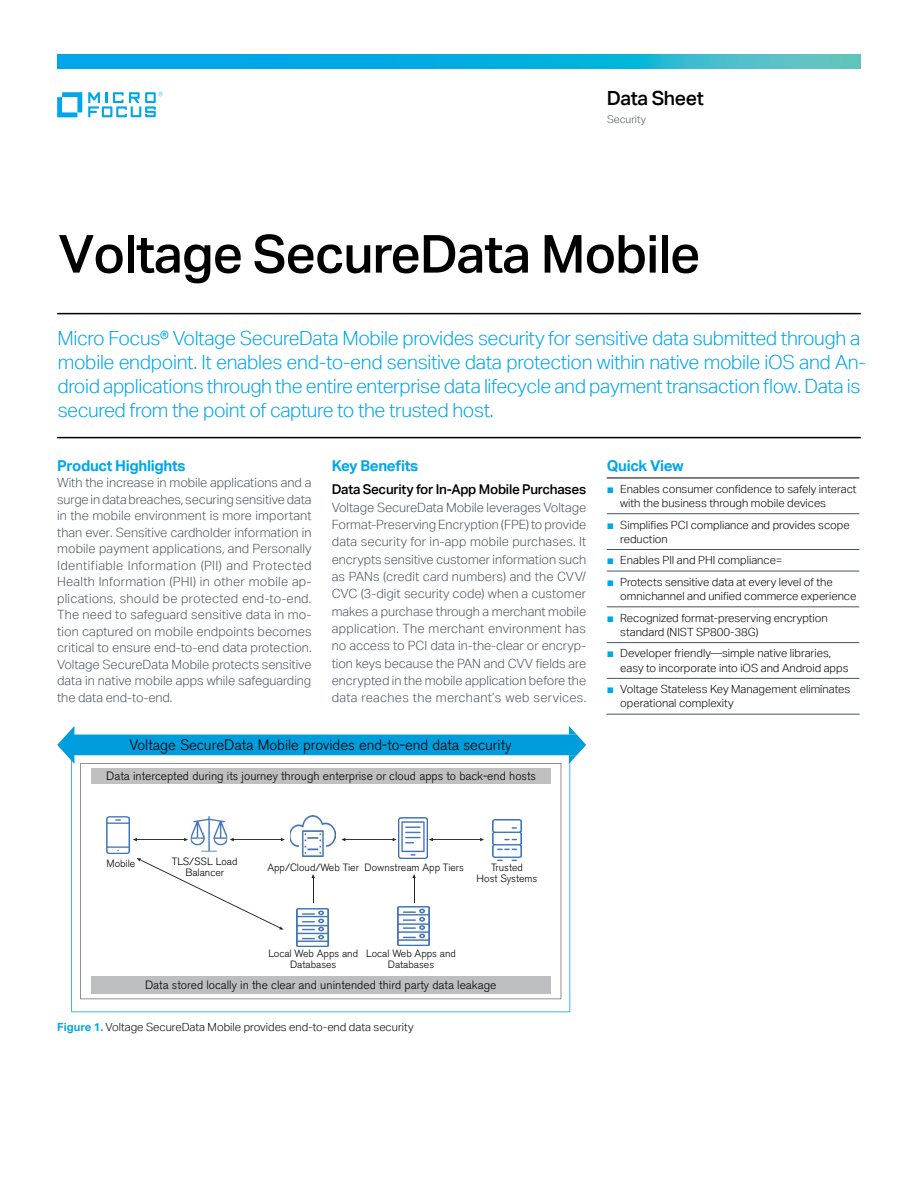
<style>
.page{position:relative;width:918px;height:1188px;background:#fff}
.page>*{position:absolute;margin:0;border:0;box-sizing:border-box;transform-origin:0 0}
.headline_35_38{font:500 52.5px "Aktiv Grotesk";letter-spacing:-.02em;color:#000}
.intro1_13_16-light_b{font:300 19.5px/24px "Aktiv Grotesk";letter-spacing:-.02em;color:#00a6e9}
.collateral_name_13_1{font:500 19.5px "Aktiv Grotesk";letter-spacing:-.02em;color:#000}
.t1{font:300 15px "Akzidenz Grotesk BE";color:#000}
.subhead_10_13-blue{font:700 15px "Aktiv Grotesk";letter-spacing:-.02em;color:#00a6e9}
.subhead_9_12_medium{font:500 13.5px "Aktiv Grotesk";letter-spacing:-.02em;color:#000}
.body_8_5_11-grey{font:300 12.75px/16.5px "Aktiv Grotesk";letter-spacing:-.005em;color:#455560;text-align:justify}
.t2{font:300 12px "Akzidenz Grotesk BE";color:#000}
.caption_7_5_9_5{font:300 11.25px/14.2px "Aktiv Grotesk";color:#000}
.t3{font:300 10.5px/10.5px "Akzidenz Grotesk BE";color:#000;text-align:center}
.caption_7_9_5-grey{font:300 10.5px "Aktiv Grotesk";color:#455560}
.s1{font-family:"Arial";font-weight:400;font-size:12px;color:#00a6e9}
.s2{font-weight:700;color:#00a6e9}
</style>
<div class="page">
<svg style="left:57px;top:54px;width:804px;height:15px;background:#14b0dc"></svg>
<svg style="left:57px;top:92px;width:25px;height:25px"></svg>
<svg style="left:88px;top:92px;width:75px;height:25px"></svg>
<hr style="left:57px;top:313px;width:804px;height:1px;background:#000">
<hr style="left:57px;top:437px;width:804px;height:1px;background:#000">
<svg style="left:71px;top:764px;width:499px;height:248px"></svg>
<svg style="left:80px;top:764px;width:481px;height:235px"></svg>
<svg style="left:137px;top:858px;width:147px;height:72px"></svg>
<svg style="left:57px;top:726px;width:529px;height:38px"></svg>
<svg style="left:230px;top:838px;width:55px;height:3px"></svg>
<svg style="left:133px;top:838px;width:55px;height:3px"></svg>
<svg style="left:311px;top:874px;width:4px;height:29px"></svg>
<svg style="left:412px;top:874px;width:4px;height:29px"></svg>
<svg style="left:341px;top:838px;width:56px;height:3px"></svg>
<svg style="left:429px;top:838px;width:55px;height:3px"></svg>
<img style="left:492px;top:820px;width:30px;height:40px">
<img style="left:297px;top:908px;width:32px;height:39px">
<img style="left:397px;top:907px;width:33px;height:39px">
<img style="left:398px;top:818px;width:29px;height:40px">
<img style="left:106px;top:816px;width:23px;height:37px">
<img style="left:290px;top:816px;width:45px;height:40px">
<img style="left:191px;top:816px;width:36px;height:36px">
<svg style="left:194px;top:829px;width:21px;height:21px"></svg>
<svg style="left:607px;top:514px;width:252px;height:200px"></svg>
<hr style="left:607px;top:478px;width:252px;height:1px;background:#000">
<hr style="left:607px;top:513px;width:252px;height:1px;background:#455560">
<hr style="left:607px;top:549px;width:252px;height:1px;background:#455560">
<hr style="left:607px;top:571px;width:252px;height:1px;background:#455560">
<hr style="left:607px;top:607px;width:252px;height:1px;background:#455560">
<hr style="left:607px;top:642px;width:252px;height:1px;background:#455560">
<hr style="left:607px;top:678px;width:252px;height:1px;background:#455560">
<hr style="left:606px;top:714px;width:254px;height:1px;background:#455560">
<p class="collateral_name_13_1" style="left:607px;top:86px;width:98px">Data Sheet</p>
<p class="caption_7_9_5-grey" style="left:607px;top:113px;width:40px">Security</p>
<p class="headline_35_38" style="left:58px;top:222px;width:643px">Voltage SecureData Mobile</p>
<p class="intro1_13_16-light_b" style="left:57px;top:326px;width:810px">Micro Focus® Voltage SecureData Mobile provides security for sensitive data submitted through a mobile endpoint. It enables end-to-end sensitive data protection within native mobile iOS and An&shy;droid applications through the entire enterprise data lifecycle and payment transaction flow. Data is secured from the point of capture to the trusted host.</p>
<p class="subhead_10_13-blue" style="left:57px;top:456px;width:130px">Product Highlights</p>
<p class="body_8_5_11-grey" style="left:57px;top:475px;width:256px">With the increase in mobile applications and a surge in data breaches, securing sensitive data in the mobile environment is more important than ever. Sensitive cardholder information in mobile payment applications, and Personally Identifiable Information (PII) and Protected Health Information (PHI) in other mobile ap&shy;plications, should be protected end-to-end.<br>The need to safeguard sensitive data in mo&shy;tion captured on mobile endpoints becomes critical to ensure end-to-end data protection.<br>Voltage SecureData Mobile protects sensitive data in native mobile apps while safeguarding the data end-to-end.</p>
<p class="subhead_10_13-blue" style="left:332px;top:456px;width:88px">Key Benefits</p>
<p class="subhead_9_12_medium" style="left:332px;top:481px;width:256px">Data Security for In-App Mobile Purchases</p>
<p class="body_8_5_11-grey" style="left:332px;top:498px;width:256px;line-height:17.2px">Voltage SecureData Mobile leverages Voltage Format-Preserving Encryption (FPE) to provide data security for in-app mobile purchases. It encrypts sensitive customer information such as PANs (credit card numbers) and the CVV/ CVC (3-digit security code) when a customer makes a purchase through a merchant mobile application. The merchant environment has no access to PCI data in-the-clear or encryp&shy;tion keys because the PAN and CVV fields are encrypted in the mobile application before the data reaches the merchant’s web services.</p>
<p class="subhead_10_13-blue" style="left:607px;top:457px;width:79px">Quick View</p>
<p class="caption_7_5_9_5" style="left:620px;top:482px;width:238px;text-indent:-14px"><span class="s1">■</span> Enables consumer confidence to safely interact with the business through mobile devices</p>
<p class="caption_7_5_9_5" style="left:620px;top:517px;width:231px;text-indent:-14px"><span class="s1">■</span> Simplifies PCI compliance and provides scope reduction</p>
<p class="caption_7_5_9_5" style="left:607px;top:553px;width:177px"><span class="s1">■</span> Enables PII and PHI compliance=</p>
<p class="caption_7_5_9_5" style="left:620px;top:575px;width:238px;text-indent:-14px"><span class="s1">■</span> Protects sensitive data at every level of the omnichannel and unified commerce experience</p>
<p class="caption_7_5_9_5" style="left:620px;top:611px;width:209px;text-indent:-14px"><span class="s1">■</span> Recognized format-preserving encryption standard (NIST SP800-38G)</p>
<p class="caption_7_5_9_5" style="left:620px;top:646px;width:230px;text-indent:-14px"><span class="s1">■</span> Developer friendly—simple native libraries, easy to incorporate into iOS and Android apps</p>
<p class="caption_7_5_9_5" style="left:620px;top:682px;width:232px;text-indent:-14px"><span class="s1">■</span> Voltage Stateless Key Management eliminates operational complexity</p>
<p class="t1" style="left:129px;top:736px;width:384px">Voltage SecureData Mobile provides end-to-end data security</p>
<p class="t2" style="left:106px;top:769px;width:431px">Data intercepted during its journey through enterprise or cloud apps to back-end hosts</p>
<p class="t3" style="left:106px;top:858px;width:30px">Mobile</p>
<p class="t3" style="left:172px;top:857px;width:67px">TLS/SSL Load<br>Balancer</p>
<p class="t3" style="left:267px;top:863px;width:198px">App/Cloud/Web Tier Downstream App Tiers</p>
<p class="t3" style="left:477px;top:863px;width:62px">Trusted<br>Host Systems</p>
<p class="t3" style="left:268px;top:948px;width:91px">Local Web Apps and<br>Databases</p>
<p class="t3" style="left:366px;top:948px;width:91px">Local Web Apps and<br>Databases</p>
<p class="t2" style="left:145px;top:978px;width:353px">Data stored locally in the clear and unintended third party data leakage</p>
<p class="caption_7_5_9_5" style="left:57px;top:1020px;width:358px"><span class="s2">Figure 1.</span> Voltage SecureData Mobile provides end-to-end data security</p>
</div>
